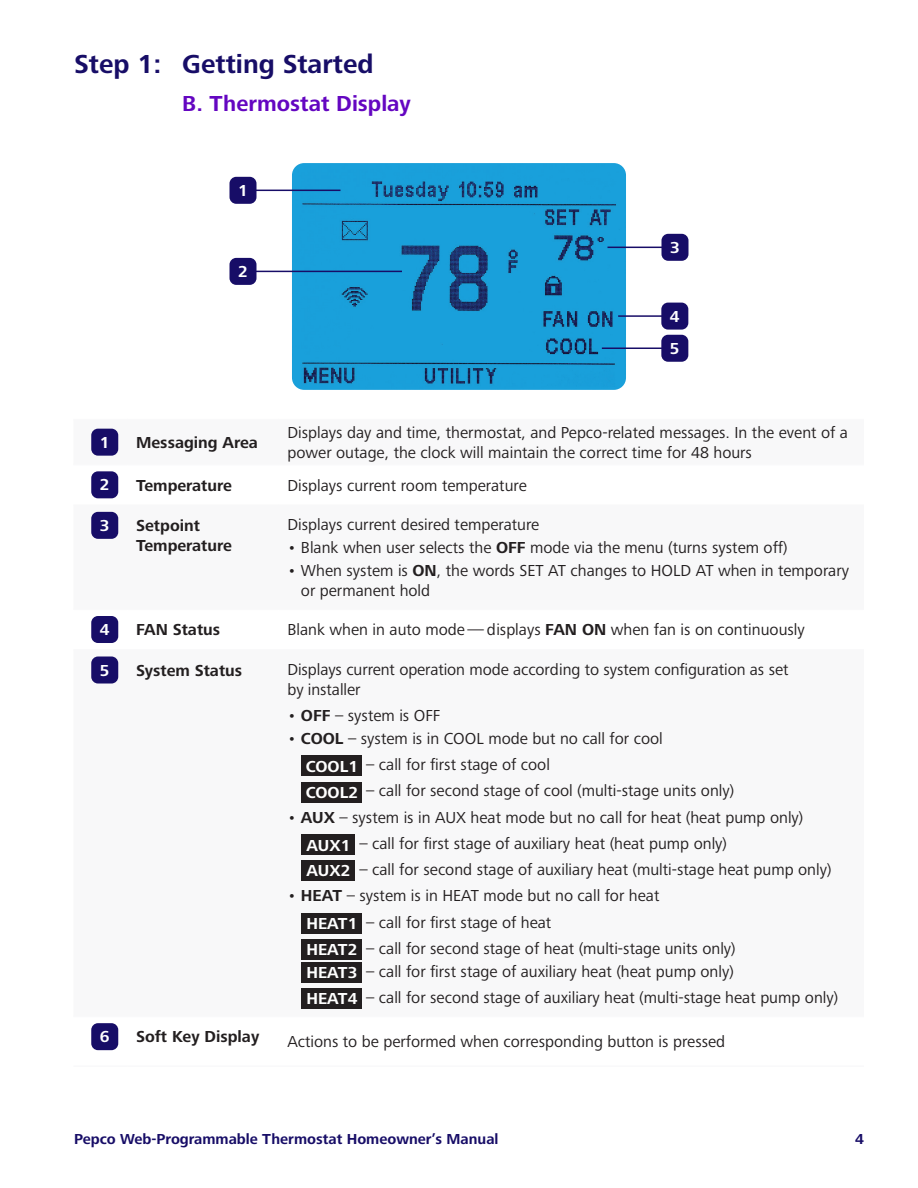
<style>
.page{position:relative;width:918px;height:1188px;background:#fff}
.page>*{position:absolute;margin:0;border:0;box-sizing:border-box;transform-origin:0 0}
.t1{font:700 27px "Frutiger Next Pro";color:#170d67}
.t2{font:700 22.5px "Frutiger Next Pro";color:#6406c1}
.t3{font:16.5px/26.2px "Frutiger Next Pro";color:#231f20}
.t4{font:700 16.5px/19.5px "Frutiger Next Pro";color:#231f20}
.t5{font:700 16.5px/32.1px "Frutiger Next Pro";color:#fff}
.t6{font:700 15px "Frutiger Next Pro";color:#170d67}
.s1{font-weight:700}
.s2{font-weight:700;color:#fff}
</style>
<div class="page">
<img style="left:292px;top:163px;width:334px;height:227px">
<hr style="left:73px;top:419px;width:54px;height:1px;background:#f9f9fa">
<hr style="left:127px;top:419px;width:152px;height:1px;background:#f9f9fa">
<hr style="left:279px;top:419px;width:585px;height:1px;background:#f9f9fa">
<hr style="left:73px;top:464px;width:54px;height:1px;background:#f9f9fa">
<hr style="left:127px;top:464px;width:152px;height:1px;background:#f9f9fa">
<hr style="left:279px;top:464px;width:585px;height:1px;background:#f9f9fa">
<hr style="left:73px;top:504px;width:54px;height:2px;background:#f9f9fa">
<hr style="left:127px;top:504px;width:152px;height:2px;background:#f9f9fa">
<hr style="left:279px;top:504px;width:585px;height:2px;background:#f9f9fa">
<hr style="left:73px;top:609px;width:54px;height:1px;background:#f9f9fa">
<hr style="left:127px;top:609px;width:152px;height:1px;background:#f9f9fa">
<hr style="left:279px;top:609px;width:585px;height:1px;background:#f9f9fa">
<hr style="left:73px;top:649px;width:54px;height:2px;background:#f9f9fa">
<hr style="left:127px;top:649px;width:152px;height:2px;background:#f9f9fa">
<hr style="left:73px;top:1016px;width:54px;height:1px;background:#f9f9fa">
<hr style="left:127px;top:1016px;width:152px;height:1px;background:#f9f9fa">
<hr style="left:73px;top:1065px;width:54px;height:2px;background:#f9f9fa">
<hr style="left:127px;top:1065px;width:152px;height:2px;background:#f9f9fa">
<hr style="left:279px;top:649px;width:585px;height:2px;background:#f9f9fa">
<hr style="left:279px;top:1016px;width:585px;height:1px;background:#f9f9fa">
<hr style="left:279px;top:1065px;width:585px;height:2px;background:#f9f9fa">
<div style="left:91px;top:429px;width:27px;height:27px;background:#170d67;border-radius:7px"></div>
<div style="left:91px;top:471px;width:27px;height:27px;background:#170d67;border-radius:7px"></div>
<div style="left:91px;top:512px;width:27px;height:27px;background:#170d67;border-radius:7px"></div>
<div style="left:91px;top:616px;width:27px;height:27px;background:#170d67;border-radius:7px"></div>
<div style="left:91px;top:657px;width:27px;height:27px;background:#170d67;border-radius:7px"></div>
<div style="left:301px;top:756px;width:61px;height:20px;background:#231f20"></div>
<div style="left:301px;top:782px;width:61px;height:20px;background:#231f20"></div>
<div style="left:301px;top:835px;width:54px;height:20px;background:#231f20"></div>
<div style="left:301px;top:860px;width:54px;height:21px;background:#231f20"></div>
<div style="left:301px;top:913px;width:61px;height:20px;background:#231f20"></div>
<div style="left:301px;top:939px;width:61px;height:20px;background:#231f20"></div>
<div style="left:301px;top:962px;width:61px;height:21px;background:#231f20"></div>
<div style="left:301px;top:988px;width:61px;height:21px;background:#231f20"></div>
<div style="left:91px;top:1023px;width:27px;height:27px;background:#170d67;border-radius:7px"></div>
<hr style="left:243px;top:190px;width:97px;height:1px;background:#170d67">
<div style="left:230px;top:177px;width:26px;height:27px;background:#170d67;border-radius:7px"></div>
<hr style="left:243px;top:271px;width:159px;height:1px;background:#170d67">
<div style="left:230px;top:258px;width:26px;height:27px;background:#170d67;border-radius:7px"></div>
<hr style="left:608px;top:247px;width:67px;height:1px;background:#170d67">
<div style="left:662px;top:234px;width:26px;height:27px;background:#170d67;border-radius:7px"></div>
<hr style="left:618px;top:315px;width:57px;height:2px;background:#170d67">
<div style="left:661px;top:303px;width:27px;height:27px;background:#170d67;border-radius:7px"></div>
<hr style="left:602px;top:348px;width:73px;height:1px;background:#170d67">
<div style="left:661px;top:335px;width:27px;height:27px;background:#170d67;border-radius:7px"></div>
<h1 class="t1" style="left:74px;top:49px;width:301px">Step 1: Getting Started</h1>
<h2 class="t2" style="left:182px;top:91px;width:230px">B. Thermostat Display</h2>
<p class="t5" style="left:238px;top:174px;width:11px">1</p>
<p class="t5" style="left:238px;top:255px;width:11px">2</p>
<p class="t5" style="left:670px;top:231px;width:11px">3</p>
<p class="t5" style="left:670px;top:300px;width:11px">4<br>5</p>
<p class="t5" style="left:100px;top:426px;width:11px">1</p>
<p class="t4" style="left:136px;top:433px;width:123px">Messaging Area</p>
<p class="t3" style="left:287px;top:423px;width:562px;line-height:19.5px">Displays day and time, thermostat, and Pepco-related messages. In the event of a power outage, the clock will maintain the correct time for 48 hours</p>
<p class="t5" style="left:100px;top:469px;width:11px">2</p>
<p class="t4" style="left:136px;top:476px;width:97px">Temperature</p>
<p class="t3" style="left:287px;top:472px;width:241px">Displays current room temperature</p>
<p class="t5" style="left:100px;top:509px;width:11px">3</p>
<p class="t4" style="left:136px;top:516px;width:97px">Setpoint<br>Temperature</p>
<p class="t3" style="left:287px;top:512px;width:253px">Displays current desired temperature</p>
<p class="t3" style="left:287px;top:535px;width:502px">• Blank when user selects the <span class="s1">OFF</span> mode via the menu (turns system off)</p>
<p class="t3" style="left:301px;top:561px;width:550px;line-height:19.5px;text-indent:-13px">• When system is <span class="s1">ON</span>, the words SET AT changes to HOLD AT when in temporary or permanent hold</p>
<p class="t5" style="left:100px;top:613px;width:11px">4</p>
<p class="t4" style="left:136px;top:620px;width:86px">FAN Status</p>
<p class="t3" style="left:287px;top:617px;width:519px">Blank when in auto mode — displays <span class="s1">FAN ON</span> when fan is on continuously</p>
<p class="t5" style="left:100px;top:654px;width:11px">5</p>
<p class="t4" style="left:136px;top:660px;width:108px">System Status</p>
<p class="t3" style="left:287px;top:660px;width:503px;line-height:19.5px">Displays current operation mode according to system configuration as set by installer</p>
<p class="t3" style="left:287px;top:702px;width:154px">• <span class="s1">OFF</span> – system is OFF</p>
<p class="t3" style="left:306px;top:725px;width:430px;text-indent:-18px">• <span class="s1">COOL</span> – system is in COOL mode but no call for cool<br><span class="s2">COOL1</span> – call for first stage of cool<br><span class="s2">COOL2</span> – call for second stage of cool (multi-stage units only)</p>
<p class="t3" style="left:307px;top:804px;width:526px;text-indent:-19px">• <span class="s1">AUX</span> – system is in AUX heat mode but no call for heat (heat pump only)<br><span class="s2">AUX1</span> – call for first stage of auxiliary heat (heat pump only)<br><span class="s2">AUX2</span> – call for second stage of auxiliary heat (multi-stage heat pump only)</p>
<p class="t3" style="left:306px;top:883px;width:431px;text-indent:-19px">• <span class="s1">HEAT</span> – system is in HEAT mode but no call for heat<br><span class="s2">HEAT1</span> – call for first stage of heat<br><span class="s2">HEAT2</span> – call for second stage of heat (multi-stage units only)</p>
<p class="t3" style="left:306px;top:958px;width:533px"><span class="s2">HEAT3</span> – call for first stage of auxiliary heat (heat pump only)<br><span class="s2">HEAT4</span> – call for second stage of auxiliary heat (multi-stage heat pump only)</p>
<p class="t5" style="left:100px;top:1021px;width:11px">6</p>
<p class="t4" style="left:136px;top:1027px;width:125px">Soft Key Display</p>
<p class="t3" style="left:287px;top:1029px;width:439px">Actions to be performed when corresponding button is pressed</p>
<p class="t6" style="left:74px;top:1131px;width:426px">Pepco Web-Programmable Thermostat Homeowner’s Manual</p>
<p class="t6" style="left:855px;top:1131px;width:10px">4</p>
</div>
